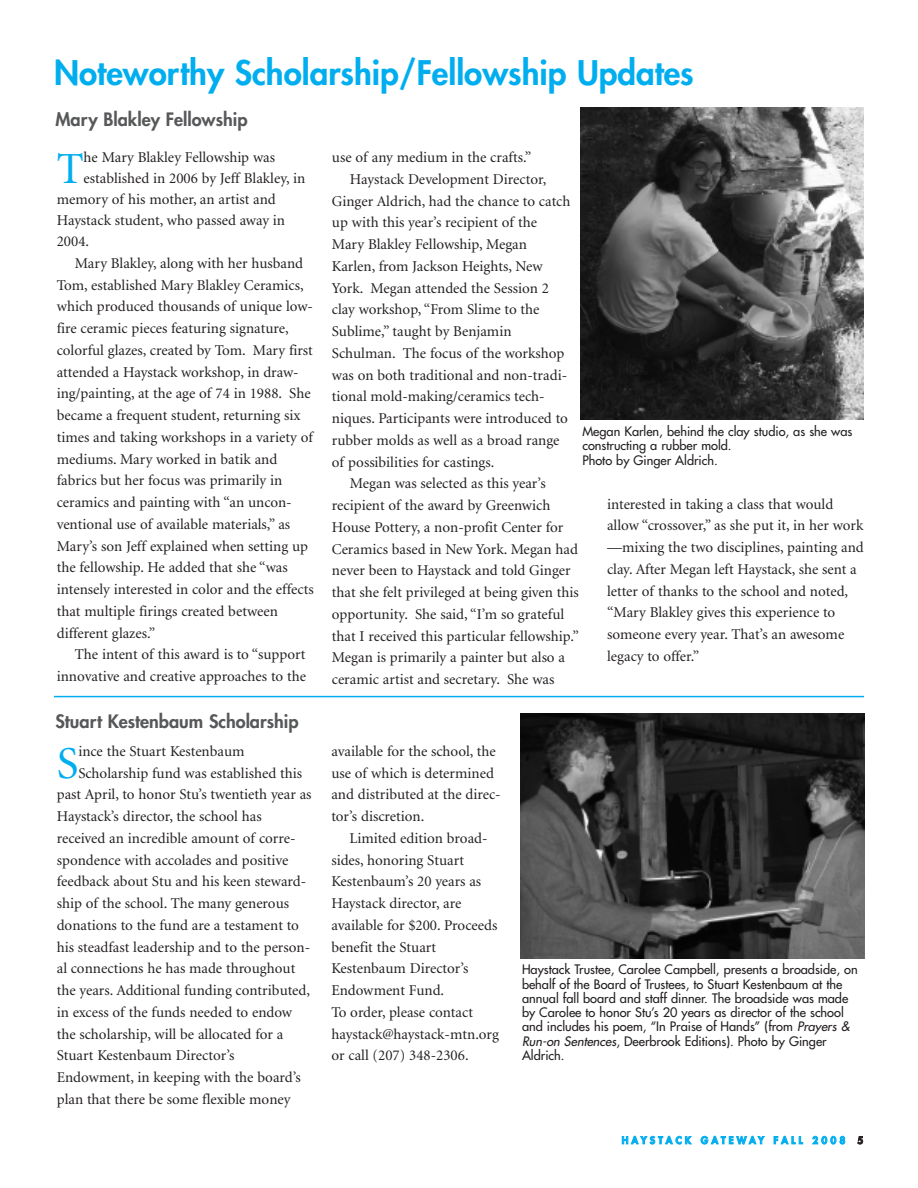
<style>
.page{position:relative;width:918px;height:1188px;background:#fff}
.page>*{position:absolute;margin:0;border:0;box-sizing:border-box;transform-origin:0 0}
.t1{font:45.6px "Minion";color:#00aeef}
.t2{font:44.55px "Minion";color:#00aeef}
.t3{font:800 33px "Futura";color:#00aeef}
.t4{font:800 18px "Futura";color:#57585a}
.t5{font:15px/21.8px "Minion";color:#231f20}
.t6{font:12.75px/14.2px "Futura";color:#231f20}
.t7{font:800 9.9px "Futura";letter-spacing:.33em;color:#00aeef}
.s1{font-style:italic}
.s2{color:#231f20}
</style>
<div class="page">
<hr style="left:54px;top:696px;width:810px;height:1px;background:#00aeef">
<img style="left:581px;top:107px;width:282px;height:312px">
<img style="left:520px;top:713px;width:345px;height:245px">
<h3 class="t3" style="left:54px;top:57px;width:641px">Noteworthy Scholarship/Fellowship Updates</h3>
<p class="t4" style="left:56px;top:111px;width:194px">Mary Blakley Fellowship</p>
<h2 class="t2" style="left:57px;top:152px;width:28px">T</h2>
<p class="t5" style="left:84px;top:148px;width:193px">he Mary Blakley Fellowship was</p>
<p class="t5" style="left:84px;top:169px;width:223px">established in 2006 by Jeff Blakley, in</p>
<p class="t5" style="left:57px;top:190px;width:221px">memory of his mother, an artist and</p>
<p class="t5" style="left:57px;top:211px;width:230px">Haystack student, who passed away in</p>
<p class="t5" style="left:57px;top:232px;width:34px">2004.</p>
<p class="t5" style="left:75px;top:253px;width:230px">Mary Blakley, along with her husband</p>
<p class="t5" style="left:57px;top:275px;width:248px">Tom, established Mary Blakley Ceramics,</p>
<p class="t5" style="left:57px;top:297px;width:258px">which produced thousands of unique low-</p>
<p class="t5" style="left:57px;top:319px;width:233px">fire ceramic pieces featuring signature,</p>
<p class="t5" style="left:57px;top:340px;width:258px">colorful glazes, created by Tom. Mary first</p>
<p class="t5" style="left:57px;top:362px;width:244px">attended a Haystack workshop, in draw-</p>
<p class="t5" style="left:57px;top:384px;width:255px">ing/painting, at the age of 74 in 1988. She</p>
<p class="t5" style="left:57px;top:406px;width:245px">became a frequent student, returning six</p>
<p class="t5" style="left:57px;top:427px;width:258px">times and taking workshops in a variety of</p>
<p class="t5" style="left:57px;top:449px;width:222px">mediums. Mary worked in batik and</p>
<p class="t5" style="left:57px;top:471px;width:227px">fabrics but her focus was primarily in</p>
<p class="t5" style="left:57px;top:493px;width:237px">ceramics and painting with “an uncon-</p>
<p class="t5" style="left:57px;top:514px;width:235px">ventional use of available materials,” as</p>
<p class="t5" style="left:57px;top:536px;width:253px">Mary’s son Jeff explained when setting up</p>
<p class="t5" style="left:57px;top:558px;width:232px">the fellowship. He added that she “was</p>
<p class="t5" style="left:57px;top:580px;width:258px">intensely interested in color and the effects</p>
<p class="t5" style="left:57px;top:601px;width:223px">that multiple firings created between</p>
<p class="t5" style="left:57px;top:623px;width:100px">different glazes.”</p>
<p class="t5" style="left:75px;top:645px;width:232px">The intent of this award is to “support</p>
<p class="t5" style="left:57px;top:667px;width:251px">innovative and creative approaches to the</p>
<p class="t4" style="left:56px;top:712px;width:245px">Stuart Kestenbaum Scholarship</p>
<h1 class="t1" style="left:57px;top:745px;width:23px">S</h1>
<p class="t5" style="left:78px;top:742px;width:168px">ince the Stuart Kestenbaum</p>
<p class="t5" style="left:78px;top:763px;width:225px">Scholarship fund was established this</p>
<p class="t5" style="left:57px;top:785px;width:256px">past April, to honor Stu’s twentieth year as</p>
<p class="t5" style="left:57px;top:807px;width:206px">Haystack’s director, the school has</p>
<p class="t5" style="left:57px;top:829px;width:240px">received an incredible amount of corre-</p>
<p class="t5" style="left:57px;top:850px;width:233px">spondence with accolades and positive</p>
<p class="t5" style="left:57px;top:872px;width:251px">feedback about Stu and his keen steward-</p>
<p class="t5" style="left:57px;top:894px;width:234px">ship of the school. The many generous</p>
<p class="t5" style="left:57px;top:916px;width:244px">donations to the fund are a testament to</p>
<p class="t5" style="left:57px;top:937px;width:255px">his steadfast leadership and to the person-</p>
<p class="t5" style="left:57px;top:959px;width:240px">al connections he has made throughout</p>
<p class="t5" style="left:57px;top:981px;width:255px">the years. Additional funding contributed,</p>
<p class="t5" style="left:57px;top:1003px;width:237px">in excess of the funds needed to endow</p>
<p class="t5" style="left:57px;top:1024px;width:228px">the scholarship, will be allocated for a</p>
<p class="t5" style="left:57px;top:1046px;width:179px">Stuart Kestenbaum Director’s</p>
<p class="t5" style="left:57px;top:1068px;width:246px">Endowment, in keeping with the board’s</p>
<p class="t5" style="left:57px;top:1090px;width:235px">plan that there be some flexible money</p>
<p class="t5" style="left:332px;top:148px;width:201px">use of any medium in the crafts.”</p>
<p class="t5" style="left:350px;top:169px;width:198px">Haystack Development Director,</p>
<p class="t5" style="left:332px;top:191px;width:240px">Ginger Aldrich, had the chance to catch</p>
<p class="t5" style="left:332px;top:213px;width:207px">up with this year’s recipient of the</p>
<p class="t5" style="left:332px;top:235px;width:197px">Mary Blakley Fellowship, Megan</p>
<p class="t5" style="left:332px;top:256px;width:212px">Karlen, from Jackson Heights, New</p>
<p class="t5" style="left:332px;top:278px;width:219px">York. Megan attended the Session 2</p>
<p class="t5" style="left:332px;top:300px;width:209px">clay workshop, “From Slime to the</p>
<p class="t5" style="left:332px;top:322px;width:181px">Sublime,” taught by Benjamin</p>
<p class="t5" style="left:332px;top:343px;width:234px">Schulman. The focus of the workshop</p>
<p class="t5" style="left:332px;top:365px;width:237px">was on both traditional and non-tradi-</p>
<p class="t5" style="left:332px;top:387px;width:214px">tional mold-making/ceramics tech-</p>
<p class="t5" style="left:332px;top:409px;width:238px">niques. Participants were introduced to</p>
<p class="t5" style="left:332px;top:430px;width:229px">rubber molds as well as a broad range</p>
<p class="t5" style="left:332px;top:452px;width:164px">of possibilities for castings.</p>
<p class="t5" style="left:350px;top:474px;width:197px">Megan was selected as this year’s</p>
<p class="t5" style="left:332px;top:496px;width:220px">recipient of the award by Greenwich</p>
<p class="t5" style="left:332px;top:517px;width:233px">House Pottery, a non-profit Center for</p>
<p class="t5" style="left:332px;top:539px;width:248px">Ceramics based in New York. Megan had</p>
<p class="t5" style="left:332px;top:561px;width:240px">never been to Haystack and told Ginger</p>
<p class="t5" style="left:332px;top:583px;width:248px">that she felt privileged at being given this</p>
<p class="t5" style="left:332px;top:604px;width:234px">opportunity. She said, “I’m so grateful</p>
<p class="t5" style="left:332px;top:626px;width:248px">that I received this particular fellowship.”</p>
<p class="t5" style="left:332px;top:648px;width:235px">Megan is primarily a painter but also a</p>
<p class="t5" style="left:332px;top:670px;width:224px">ceramic artist and secretary. She was</p>
<p class="t6" style="left:582px;top:425px;width:271px">Megan Karlen, behind the clay studio, as she was constructing a rubber mold.<br>Photo by Ginger Aldrich.</p>
<p class="t5" style="left:607px;top:494px;width:258px">interested in taking a class that would allow “crossover,” as she put it, in her work —mixing the two disciplines, painting and clay. After Megan left Haystack, she sent a letter of thanks to the school and noted, “Mary Blakley gives this experience to someone every year. That’s an awesome legacy to offer.”</p>
<p class="t5" style="left:331px;top:742px;width:171px">available for the school, the use of which is determined and distributed at the direc&shy;tor’s discretion.</p>
<p class="t5" style="left:331px;top:829px;width:169px;text-indent:18px">Limited edition broad&shy;sides, honoring Stuart<br>Kestenbaum’s 20 years as<br>Haystack director, are available for $200. Proceeds benefit the Stuart<br>Kestenbaum Director’s<br>Endowment Fund.<br>To order, please contact haystack@haystack-mtn.org or call (207) 348-2306.</p>
<p class="t6" style="left:522px;top:963px;width:337px">Haystack Trustee, Carolee Campbell, presents a broadside, on behalf of the Board of Trustees, to Stuart Kestenbaum at the annual fall board and staff dinner. The broadside was made by Carolee to honor Stu’s 20 years as director of the school and includes his poem, “In Praise of Hands” (from <span class="s1">Prayers &amp; Run-on Sentences</span>, Deerbrook Editions). Photo by Ginger Aldrich.</p>
<p class="t7" style="left:622px;top:1135px;width:243px">HAYSTACK GATEWAY FALL 2008 <span class="s2">5</span></p>
</div>
